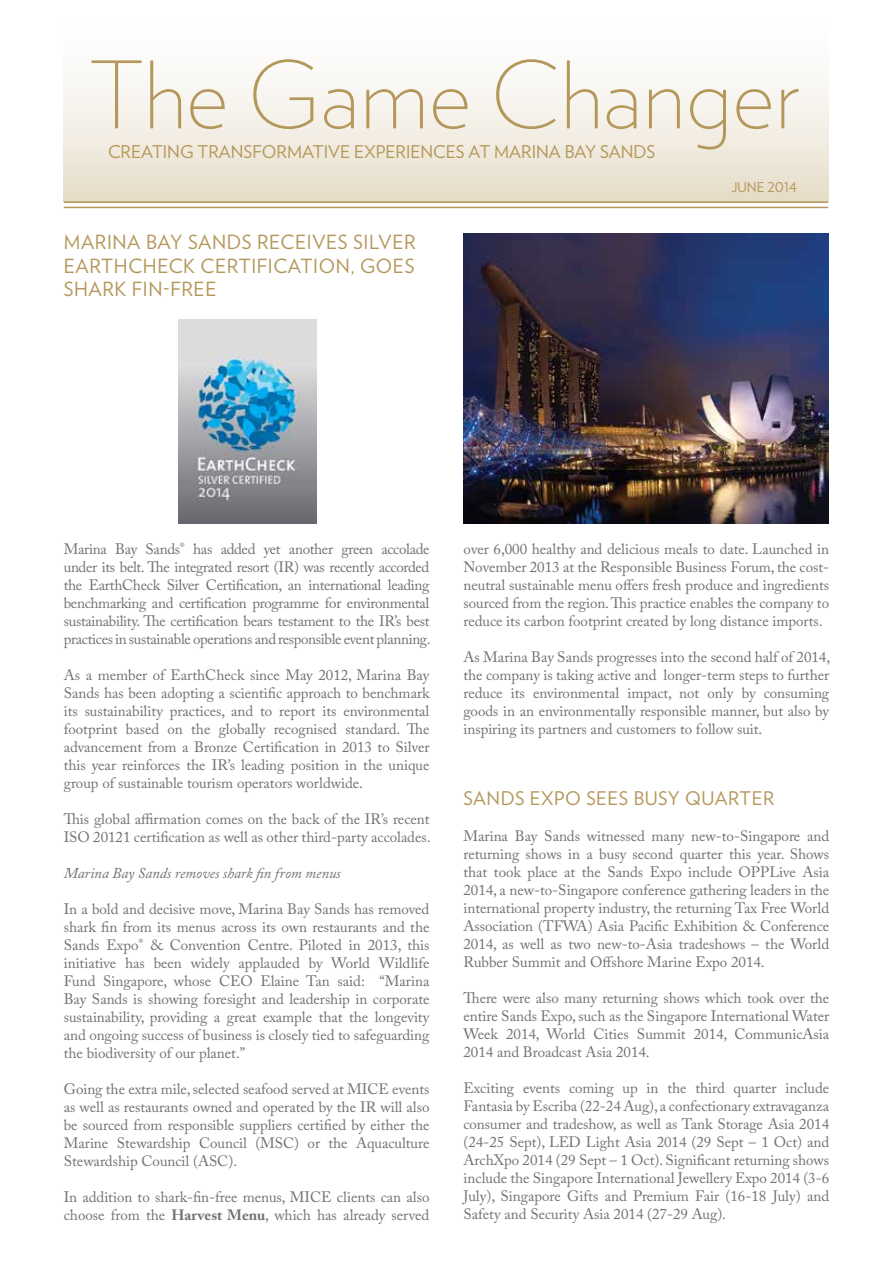
<style>
.page{position:relative;width:893px;height:1263px;background:#fff}
.page>*{position:absolute;margin:0;border:0;box-sizing:border-box;transform-origin:0 0}
.t1{font:200 92.7px "Verlag";color:#b4975a}
.t2{font:19.5px/23.4px "Verlag";letter-spacing:.03em;color:#b4975a;text-align:justify}
.t3{font:18.75px "Verlag";letter-spacing:.03em;color:#b4975a}
.t4{font:17.55px "Verlag";color:#b4975a}
.t5{font:15px/18px "Adobe Caslon Pro";letter-spacing:-.005em;color:#717073;text-align:justify}
.t6{font:italic 15px "Adobe Caslon Pro";letter-spacing:-.005em;color:#717073}
.t7{font:13.5px "Verlag";color:#b4975a}
.s1{font-weight:700}
</style>
<div class="page">
<div style="left:64px;top:0;width:764px;height:202px;background:linear-gradient(to bottom,#fff,#e9e0cf)"></div>
<hr style="left:64px;top:201px;width:764px;height:2px;background:#b4975a">
<hr style="left:64px;top:207px;width:764px;height:1px;background:#b4975a">
<img style="left:463px;top:234px;width:366px;height:289px">
<img style="left:178px;top:320px;width:138px;height:203px">
<h1 class="t1" style="left:88px;top:28px;width:713px">The Game Changer</h1>
<p class="t4" style="left:108px;top:138px;width:24px">CREATING</p>
<p class="t4" style="left:198px;top:138px;width:23px">TRANSFORMATIVE</p>
<p class="t4" style="left:354px;top:138px;width:43px">EXPERIENCES</p>
<p class="t4" style="left:469px;top:138px;width:52px">AT MARINA</p>
<p class="t4" style="left:565px;top:138px;width:57px">BAY SANDS</p>
<h2 class="t2" style="left:64px;top:230px;width:353px">MARINA BAY SANDS RECEIVES SILVER EARTHCHECK CERTIFICATION, GOES SHARK FIN-FREE</h2>
<p class="t7" style="left:731px;top:177px;width:67px">JUNE 2014</p>
<p class="t5" style="left:64px;top:540px;width:368px">Marina Bay Sands<sup>®</sup> has added yet another green accolade under its belt. The integrated resort (IR) was recently accorded the EarthCheck Silver Certification, an international leading benchmarking and certification programme for environmental sustainability. The certification bears testament to the IR’s best practices in sustainable operations and responsible event planning.</p>
<p class="t5" style="left:64px;top:666px;width:367px">As a member of EarthCheck since May 2012, Marina Bay Sands has been adopting a scientific approach to benchmark its sustainability practices, and to report its environmental footprint based on the globally recognised standard. The advancement from a Bronze Certification in 2013 to Silver this year reinforces the IR’s leading position in the unique group of sustainable tourism operators worldwide.</p>
<p class="t5" style="left:64px;top:810px;width:368px">This global affirmation comes on the back of the IR’s recent<br>ISO 20121 certification as well as other third-party accolades.</p>
<p class="t6" style="left:64px;top:864px;width:278px">Marina Bay Sands removes shark fin from menus</p>
<p class="t5" style="left:64px;top:900px;width:367px">In a bold and decisive move, Marina Bay Sands has removed shark fin from its menus across its own restaurants and the Sands Expo<sup>®</sup> &amp; Convention Centre. Piloted in 2013, this initiative has been widely applauded by World Wildlife Fund Singapore, whose CEO Elaine Tan said: “Marina Bay Sands is showing foresight and leadership in corporate sustainability, providing a great example that the longevity and ongoing success of business is closely tied to safeguarding the biodiversity of our planet.”</p>
<p class="t5" style="left:64px;top:1080px;width:367px">Going the extra mile, selected seafood served at MICE events as well as restaurants owned and operated by the IR will also be sourced from responsible suppliers certified by either the Marine Stewardship Council (MSC) or the Aquaculture Stewardship Council (ASC).</p>
<p class="t5" style="left:64px;top:1188px;width:367px">In addition to shark-fin-free menus, MICE clients can also choose from the <span class="s1">Harvest Menu</span>, which has already served</p>
<p class="t5" style="left:463px;top:540px;width:367px">over 6,000 healthy and delicious meals to date. Launched in November 2013 at the Responsible Business Forum, the cost&shy;neutral sustainable menu offers fresh produce and ingredients sourced from the region. This practice enables the company to reduce its carbon footprint created by long distance imports.</p>
<p class="t5" style="left:463px;top:648px;width:368px">As Marina Bay Sands progresses into the second half of 2014, the company is taking active and longer-term steps to further reduce its environmental impact, not only by consuming goods in an environmentally responsible manner, but also by inspiring its partners and customers to follow suit.</p>
<p class="t3" style="left:463px;top:784px;width:312px">SANDS EXPO SEES BUSY QUARTER</p>
<p class="t5" style="left:463px;top:827px;width:367px">Marina Bay Sands witnessed many new-to-Singapore and returning shows in a busy second quarter this year. Shows that took place at the Sands Expo include OPPLive Asia 2014, a new-to-Singapore conference gathering leaders in the international property industry, the returning Tax Free World Association (TFWA) Asia Pacific Exhibition &amp; Conference 2014, as well as two new-to-Asia tradeshows – the World Rubber Summit and Offshore Marine Expo 2014.</p>
<p class="t5" style="left:463px;top:989px;width:367px">There were also many returning shows which took over the entire Sands Expo, such as the Singapore International Water Week 2014, World Cities Summit 2014, CommunicAsia 2014 and Broadcast Asia 2014.</p>
<p class="t5" style="left:463px;top:1079px;width:367px">Exciting events coming up in the third quarter include Fantasia by Escriba (22-24 Aug), a confectionary extravaganza consumer and tradeshow, as well as Tank Storage Asia 2014 (24-25 Sept), LED Light Asia 2014 (29 Sept – 1 Oct) and ArchXpo 2014 (29 Sept – 1 Oct). Significant returning shows include the Singapore International Jewellery Expo 2014 (3-6<br>July), Singapore Gifts and Premium Fair (16-18 July) and Safety and Security Asia 2014 (27-29 Aug).</p>
</div>
